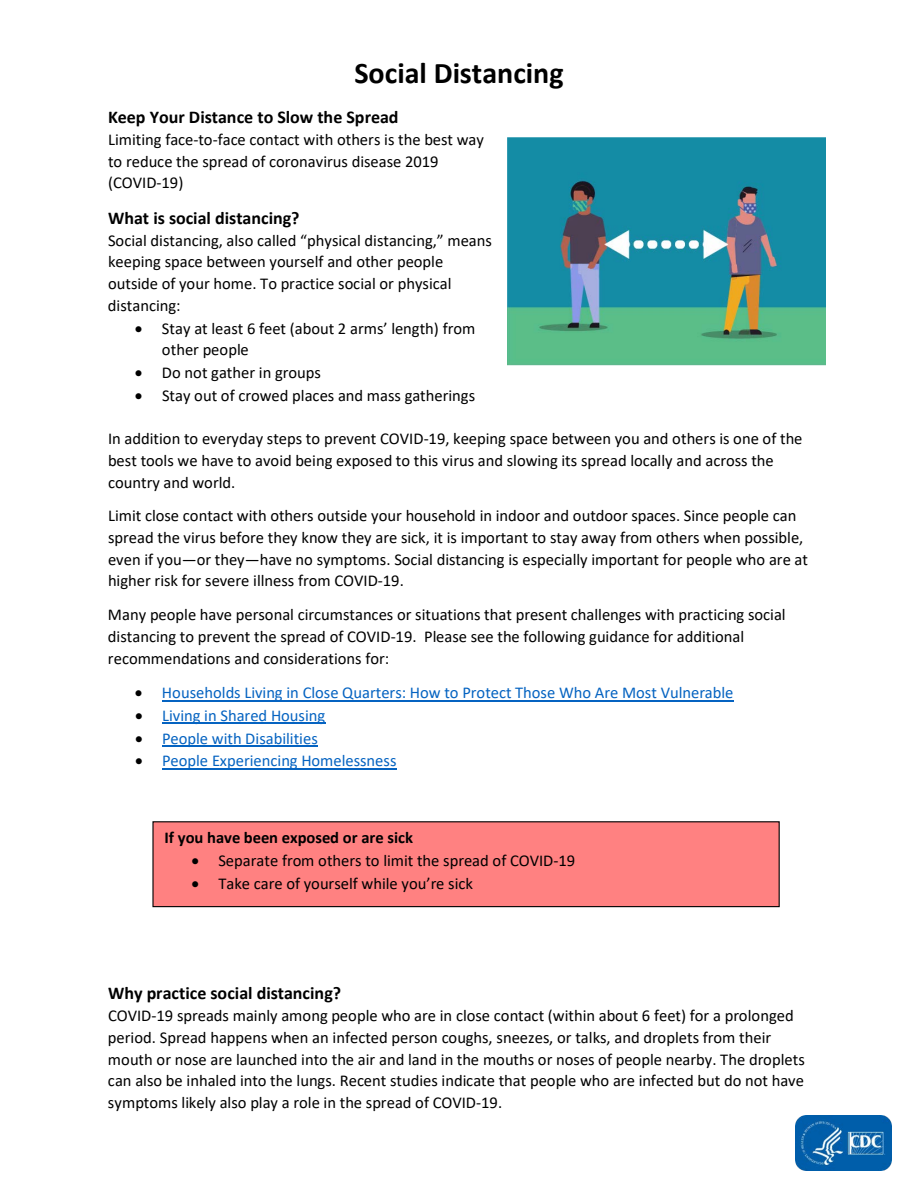
<style>
.page{position:relative;width:918px;height:1188px;background:#fff}
.page>*{position:absolute;margin:0;border:0;box-sizing:border-box;transform-origin:0 0}
.t1{font:700 30px "Calibri";color:#000}
.t2{font:700 18px "Calibri";color:#000}
.t3{font:16.5px/21.8px "Calibri";color:#000}
.t4{font:16.5px "Calibri";color:#0563c1}
.t5{font:700 16.5px "Calibri";letter-spacing:-.005em;color:#000}
.s1{color:#000}
</style>
<div class="page">
<hr style="left:162px;top:700px;width:572px;height:1px;background:#0563c1">
<hr style="left:162px;top:723px;width:163px;height:1px;background:#0563c1">
<hr style="left:162px;top:745px;width:156px;height:1px;background:#0563c1">
<hr style="left:162px;top:768px;width:234px;height:1px;background:#0563c1">
<img style="left:508px;top:138px;width:318px;height:227px">
<div style="left:152px;top:821px;width:628px;height:86px;background:#ff8181;border:1px solid #000"></div>
<img style="left:796px;top:1116px;width:96px;height:54px">
<p class="t1" style="left:354px;top:51px;width:211px">Social Distancing</p>
<p class="t2" style="left:108px;top:104px;width:292px">Keep Your Distance to Slow the Spread</p>
<p class="t3" style="left:108px;top:128px;width:377px">Limiting face-to-face contact with others is the best way to reduce the spread of coronavirus disease 2019 (COVID-19)</p>
<p class="t2" style="left:108px;top:205px;width:193px">What is social distancing?</p>
<p class="t3" style="left:108px;top:229px;width:385px">Social distancing, also called “physical distancing,” means keeping space between yourself and other people outside of your home. To practice social or physical distancing:</p>
<p class="t3" style="left:162px;top:317px;width:315px;text-indent:-27px">• Stay at least 6 feet (about 2 arms’ length) from other people</p>
<p class="t3" style="left:135px;top:361px;width:188px">• Do not gather in groups</p>
<p class="t3" style="left:135px;top:384px;width:342px">• Stay out of crowed places and mass gatherings</p>
<p class="t3" style="left:108px;top:427px;width:696px">In addition to everyday steps to prevent COVID-19, keeping space between you and others is one of the best tools we have to avoid being exposed to this virus and slowing its spread locally and across the country and world.</p>
<p class="t3" style="left:108px;top:505px;width:702px">Limit close contact with others outside your household in indoor and outdoor spaces. Since people can spread the virus before they know they are sick, it is important to stay away from others when possible, even if you—or they—have no symptoms. Social distancing is especially important for people who are at higher risk for severe illness from COVID-19.</p>
<p class="t3" style="left:108px;top:603px;width:679px">Many people have personal circumstances or situations that present challenges with practicing social distancing to prevent the spread of COVID-19. Please see the following guidance for additional recommendations and considerations for:</p>
<p class="t4" style="left:135px;top:681px;width:600px"><span class="s1">•</span> Households Living in Close Quarters: How to Protect Those Who Are Most Vulnerable</p>
<p class="t4" style="left:135px;top:704px;width:192px"><span class="s1">•</span> Living in Shared Housing</p>
<p class="t4" style="left:135px;top:727px;width:184px"><span class="s1">•</span> People with Disabilities</p>
<p class="t4" style="left:135px;top:749px;width:263px"><span class="s1">•</span> People Experiencing Homelessness</p>
<p class="t5" style="left:164px;top:826px;width:250px">If you have been exposed or are sick</p>
<p class="t3" style="left:191px;top:849px;width:385px">• Separate from others to limit the spread of COVID-19</p>
<p class="t3" style="left:191px;top:872px;width:283px">• Take care of yourself while you’re sick</p>
<p class="t2" style="left:108px;top:980px;width:235px">Why practice social distancing?</p>
<p class="t3" style="left:108px;top:1004px;width:698px">COVID-19 spreads mainly among people who are in close contact (within about 6 feet) for a prolonged period. Spread happens when an infected person coughs, sneezes, or talks, and droplets from their mouth or nose are launched into the air and land in the mouths or noses of people nearby. The droplets can also be inhaled into the lungs. Recent studies indicate that people who are infected but do not have symptoms likely also play a role in the spread of COVID-19.</p>
</div>
